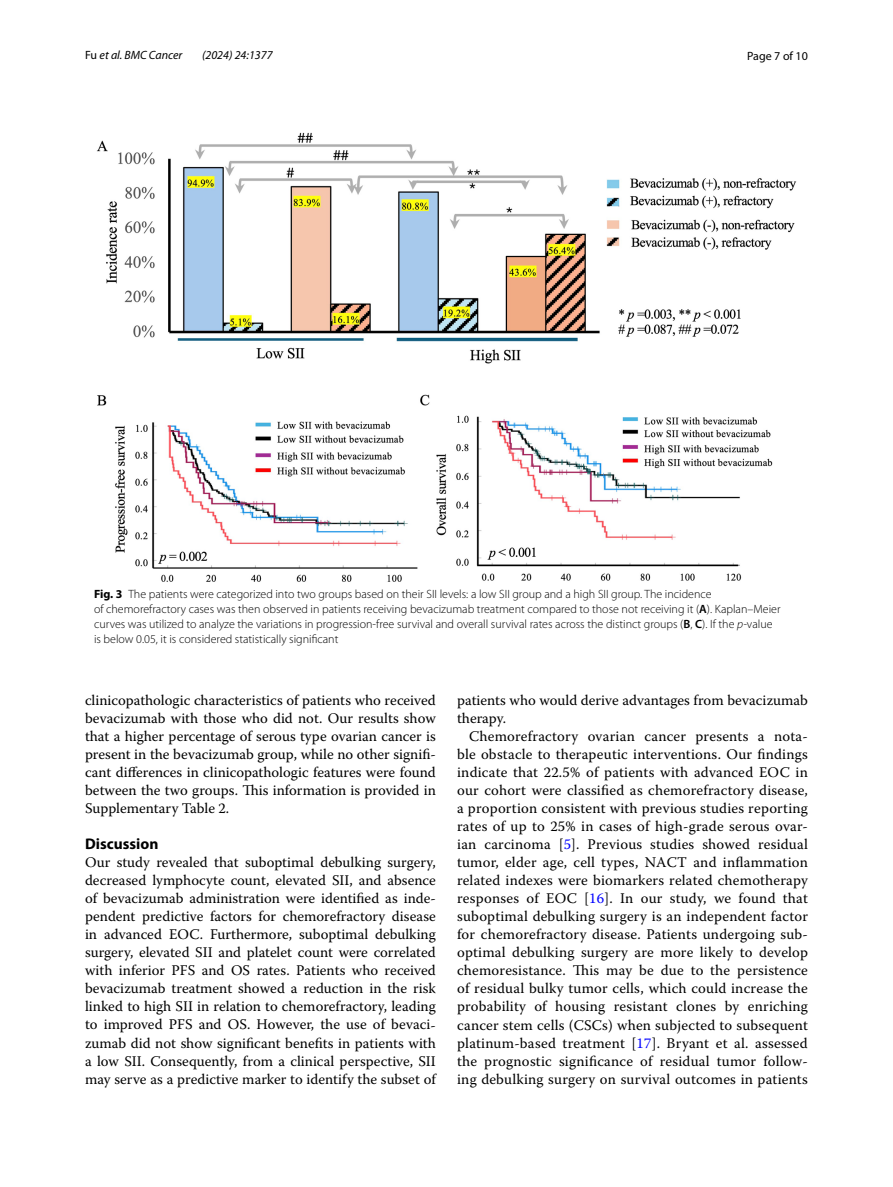
<style>
.page{position:relative;width:893px;height:1187px;background:#fff}
.page>*{position:absolute;margin:0;border:0;box-sizing:border-box;transform-origin:0 0}
.t1{font:700 15.45px "Myriad Pro";color:#000}
.t2{font:14.7px/18px "Warnock Pro";color:#000;text-align:justify}
.t3{font:300 12px/15px "Myriad Pro";color:#000}
.t4{font:italic 12px "Myriad Pro";color:#000}
.t5{font:12px "Myriad Pro";color:#000}
.s1{font-style:normal}
.s2{font-weight:700}
.s3{font-weight:600}
.s4{font-style:italic}
.s5{color:#00f}
</style>
<div class="page">
<img style="left:97px;top:133px;width:700px;height:449px">
<p class="t4" style="left:85px;top:48px;width:99px"><span class="s1">Fu</span> et al. BMC Cancer</p>
<p class="t4" style="left:202px;top:48px;width:72px">(2024) 24:1377</p>
<p class="t5" style="left:747px;top:48px;width:62px">Page 7 of 10</p>
<p class="t3" style="left:94px;top:586px;width:688px"><span class="s2">Fig. 3</span> The patients were categorized into two groups based on their SII levels: a low SII group and a high SII group. The incidence<br>of chemorefractory cases was then observed in patients receiving bevacizumab treatment compared to those not receiving it (<span class="s3">A</span>). Kaplan–Meier curves was utilized to analyze the variations in progression-free survival and overall survival rates across the distinct groups (<span class="s3">B</span>, <span class="s3">C</span>). If the <span class="s4">p-</span>value is below 0.05, it is considered statistically significant</p>
<p class="t2" style="left:85px;top:691px;width:352px">clinicopathologic characteristics of patients who received bevacizumab with those who did not. Our results show that a higher percentage of serous type ovarian cancer is present in the bevacizumab group, while no other signifi&shy;cant differences in clinicopathologic features were found between the two groups. This information is provided in Supplementary Table 2.</p>
<p class="t1" style="left:85px;top:834px;width:75px">Discussion</p>
<p class="t2" style="left:85px;top:853px;width:352px">Our study revealed that suboptimal debulking surgery, decreased lymphocyte count, elevated SII, and absence of bevacizumab administration were identified as inde&shy;pendent predictive factors for chemorefractory disease in advanced EOC. Furthermore, suboptimal debulking surgery, elevated SII and platelet count were correlated with inferior PFS and OS rates. Patients who received bevacizumab treatment showed a reduction in the risk linked to high SII in relation to chemorefractory, leading to improved PFS and OS. However, the use of bevaci&shy;zumab did not show significant benefits in patients with a low SII. Consequently, from a clinical perspective, SII may serve as a predictive marker to identify the subset of</p>
<p class="t2" style="left:457px;top:691px;width:352px">patients who would derive advantages from bevacizumab therapy.</p>
<p class="t2" style="left:457px;top:727px;width:352px;text-indent:12px">Chemorefractory ovarian cancer presents a nota&shy;ble obstacle to therapeutic interventions. Our findings indicate that 22.5% of patients with advanced EOC in our cohort were classified as chemorefractory disease, a proportion consistent with previous studies reporting rates of up to 25% in cases of high-grade serous ovar&shy;ian carcinoma [<span class="s5">5</span>]. Previous studies showed residual tumor, elder age, cell types, NACT and inflammation related indexes were biomarkers related chemotherapy responses of EOC [<span class="s5">16</span>]. In our study, we found that suboptimal debulking surgery is an independent factor for chemorefractory disease. Patients undergoing sub&shy;optimal debulking surgery are more likely to develop chemoresistance. This may be due to the persistence of residual bulky tumor cells, which could increase the probability of housing resistant clones by enriching cancer stem cells (CSCs) when subjected to subsequent platinum-based treatment [<span class="s5">17</span>]. Bryant et al. assessed the prognostic significance of residual tumor follow&shy;ing debulking surgery on survival outcomes in patients</p>
</div>
